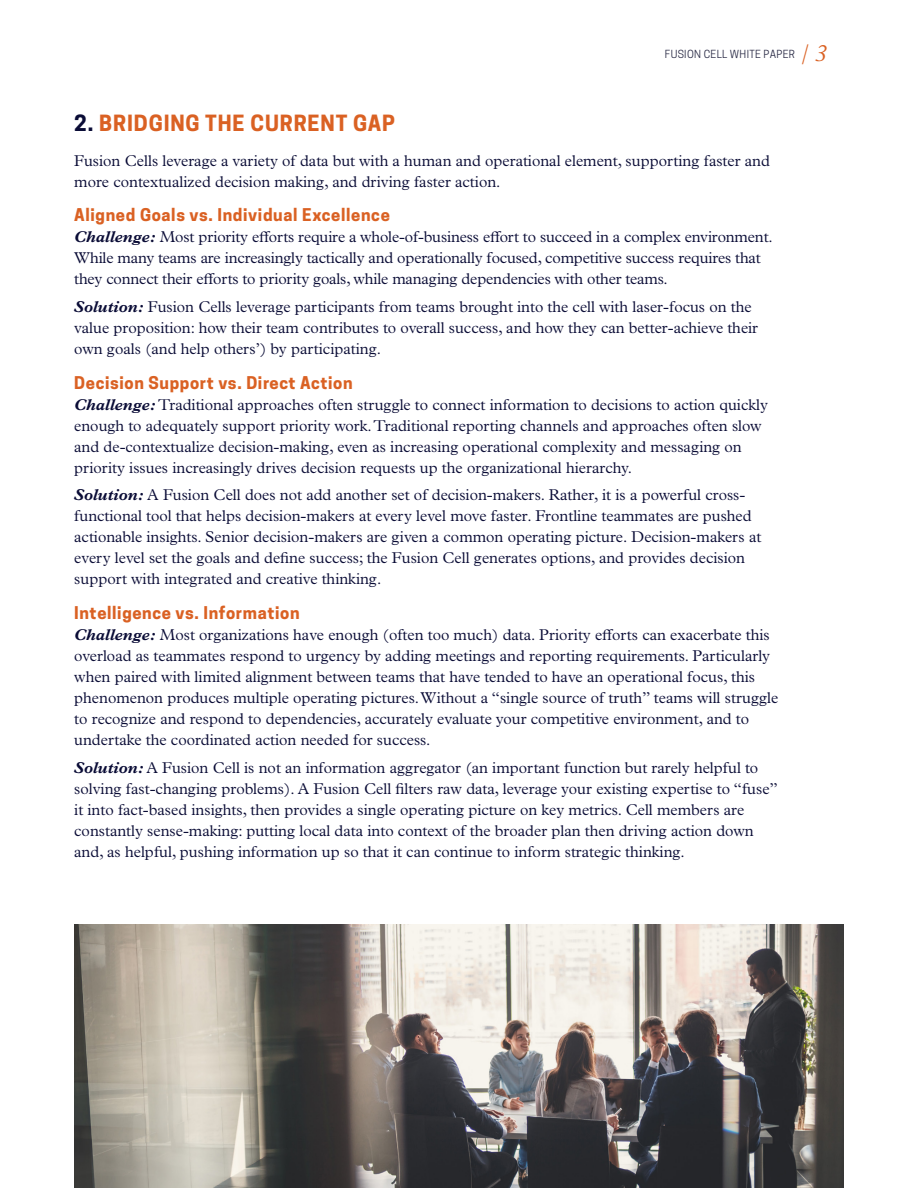
<style>
.page{position:relative;width:918px;height:1188px;background:#fff}
.page>*{position:absolute;margin:0;border:0;box-sizing:border-box;transform-origin:0 0}
.t1{font:italic 300 24px "Plantin MT Pro";color:#da6123}
.t2{font:700 21px "Cooper Hewitt";letter-spacing:.04em;color:#da6123}
.t3{font:700 16.5px "Cooper Hewitt";letter-spacing:.04em;color:#da6123}
.t4{font:300 15.75px/21px "Plantin MT Pro";color:#0a0c36}
.t5{font:10.5px "Cooper Hewitt";letter-spacing:.03em;color:#282944}
.s1{color:#0a0c36}
.s2{font-weight:700;font-style:italic}
</style>
<div class="page">
<img style="left:74px;top:924px;width:770px;height:264px">
<p class="t5" style="left:665px;top:48px;width:132px">FUSION CELL WHITE PAPER</p>
<h1 class="t1" style="left:801px;top:40px;width:27px">/ 3</h1>
<p class="t2" style="left:74px;top:111px;width:322px"><span class="s1">2.</span> BRIDGING THE CURRENT GAP</p>
<p class="t4" style="left:74px;top:150px;width:697px">Fusion Cells leverage a variety of data but with a human and operational element, supporting faster and more contextualized decision making, and driving faster action.</p>
<p class="t3" style="left:74px;top:205px;width:317px">Aligned Goals vs. Individual Excellence</p>
<p class="t4" style="left:74px;top:227px;width:700px"><span class="s2">Challenge:</span> Most priority efforts require a whole-of-business effort to succeed in a complex environment.<br>While many teams are increasingly tactically and operationally focused, competitive success requires that they connect their efforts to priority goals, while managing dependencies with other teams.</p>
<p class="t4" style="left:74px;top:296px;width:685px"><span class="s2">Solution:</span> Fusion Cells leverage participants from teams brought into the cell with laser-focus on the value proposition: how their team contributes to overall success, and how they can better-achieve their own goals (and help others’) by participating.</p>
<p class="t3" style="left:74px;top:373px;width:280px">Decision Support vs. Direct Action</p>
<p class="t4" style="left:74px;top:394px;width:695px"><span class="s2">Challenge:</span> Traditional approaches often struggle to connect information to decisions to action quickly enough to adequately support priority work. Traditional reporting channels and approaches often slow and de-contextualize decision-making, even as increasing operational complexity and messaging on priority issues increasingly drives decision requests up the organizational hierarchy.</p>
<p class="t4" style="left:74px;top:485px;width:689px"><span class="s2">Solution:</span> A Fusion Cell does not add another set of decision-makers. Rather, it is a powerful cross&shy;functional tool that helps decision-makers at every level move faster. Frontline teammates are pushed actionable insights. Senior decision-makers are given a common operating picture. Decision-makers at every level set the goals and define success; the Fusion Cell generates options, and provides decision support with integrated and creative thinking.</p>
<p class="t3" style="left:74px;top:603px;width:227px">Intelligence vs. Information</p>
<p class="t4" style="left:74px;top:624px;width:706px"><span class="s2">Challenge:</span> Most organizations have enough (often too much) data. Priority efforts can exacerbate this overload as teammates respond to urgency by adding meetings and reporting requirements. Particularly when paired with limited alignment between teams that have tended to have an operational focus, this phenomenon produces multiple operating pictures. Without a “single source of truth” teams will struggle to recognize and respond to dependencies, accurately evaluate your competitive environment, and to undertake the coordinated action needed for success.</p>
<p class="t4" style="left:74px;top:757px;width:705px"><span class="s2">Solution:</span> A Fusion Cell is not an information aggregator (an important function but rarely helpful to solving fast-changing problems). A Fusion Cell filters raw data, leverage your existing expertise to “fuse” it into fact-based insights, then provides a single operating picture on key metrics. Cell members are constantly sense-making: putting local data into context of the broader plan then driving action down and, as helpful, pushing information up so that it can continue to inform strategic thinking.</p>
</div>
